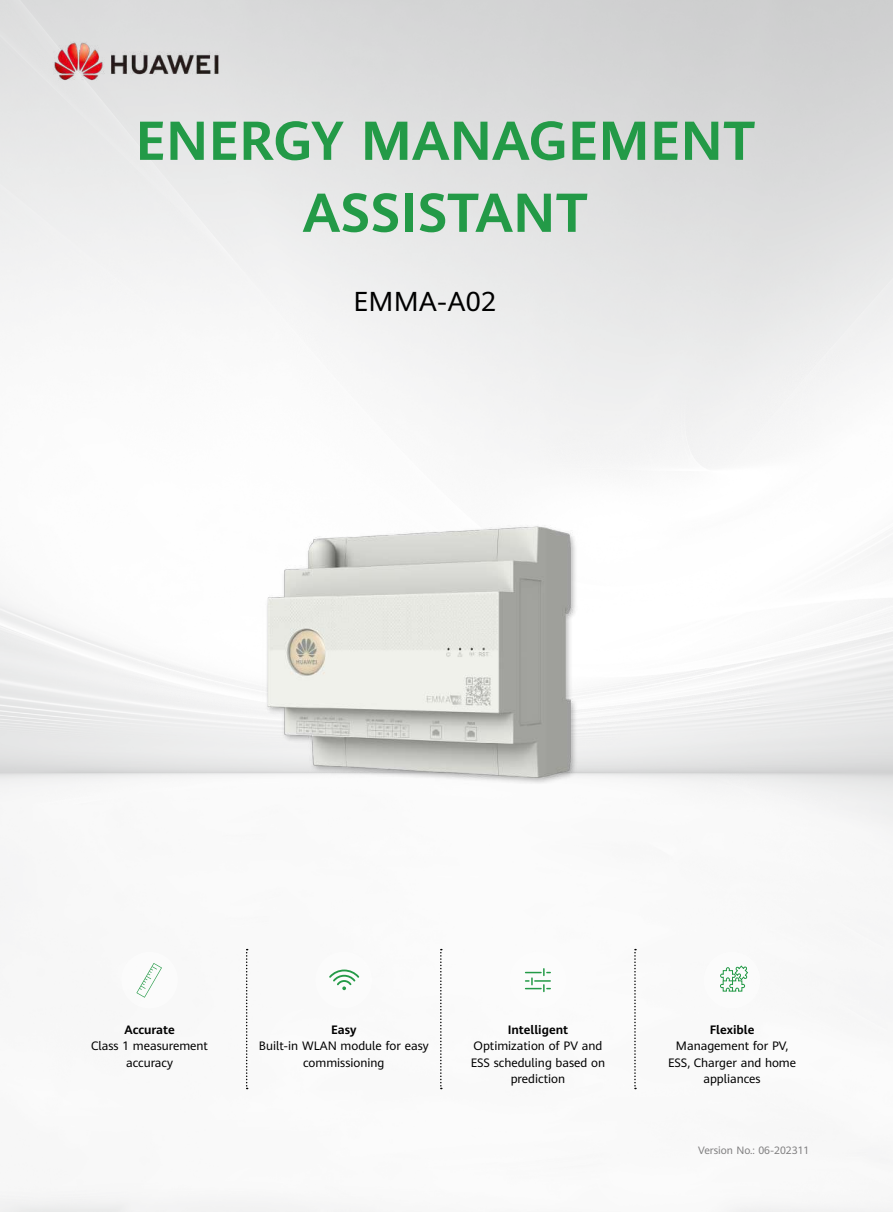
<style>
.page{position:relative;width:893px;height:1212px;background:#fff}
.page>*{position:absolute;margin:0;border:0;box-sizing:border-box;transform-origin:0 0}
.t1{font:700 54px/72px "Huawei Sans";color:#239a47;text-align:center}
.t2{font:27px "Huawei Sans";letter-spacing:.01em;color:#000}
.t3{font:12px/16.5px "Huawei Sans";color:#000;text-align:center}
.t4{font:700 12px "Huawei Sans";color:#000}
.t5{font:10.5px "Huawei Sans";color:#807f80}
</style>
<div class="page">
<img style="left:0;top:0;width:893px;height:1212px">
<img style="left:200px;top:398px;width:477px;height:508px">
<div style="left:316px;top:952px;width:56px;height:56px;background:#fff;border-radius:50%"></div>
<div style="left:121px;top:952px;width:57px;height:56px;background:#fff;border-radius:50%"></div>
<div style="left:704px;top:952px;width:56px;height:56px;background:#fff;border-radius:50%"></div>
<div style="left:510px;top:952px;width:56px;height:56px;background:#fff;border-radius:50%"></div>
<svg style="left:246px;top:949px;width:2px;height:140px"></svg>
<svg style="left:440px;top:949px;width:2px;height:140px"></svg>
<svg style="left:634px;top:949px;width:2px;height:140px"></svg>
<svg style="left:720px;top:965px;width:28px;height:27px"></svg>
<svg style="left:526px;top:969px;width:24px;height:22px"></svg>
<svg style="left:136px;top:963px;width:26px;height:35px"></svg>
<svg style="left:329px;top:969px;width:30px;height:21px"></svg>
<img style="left:41px;top:41px;width:190px;height:42px">
<h1 class="t1" style="left:135px;top:103px;width:622px">ENERGY MANAGEMENT<br>ASSISTANT</h1>
<h2 class="t2" style="left:353px;top:283px;width:144px">EMMA-A02</h2>
<p class="t4" style="left:124px;top:1021px;width:52px">Accurate</p>
<p class="t3" style="left:91px;top:1037px;width:118px">Class 1 measurement accuracy</p>
<p class="t4" style="left:331px;top:1021px;width:27px">Easy</p>
<p class="t3" style="left:259px;top:1037px;width:171px">Built-in WLAN module for easy commissioning</p>
<p class="t4" style="left:508px;top:1021px;width:62px">Intelligent</p>
<p class="t3" style="left:471px;top:1037px;width:136px">Optimization of PV and<br>ESS scheduling based on prediction</p>
<p class="t4" style="left:710px;top:1021px;width:46px">Flexible</p>
<p class="t3" style="left:668px;top:1037px;width:130px">Management for PV,<br>ESS, Charger and home appliances</p>
<p class="t5" style="left:698px;top:1143px;width:113px">Version No.: 06-202311</p>
</div>
